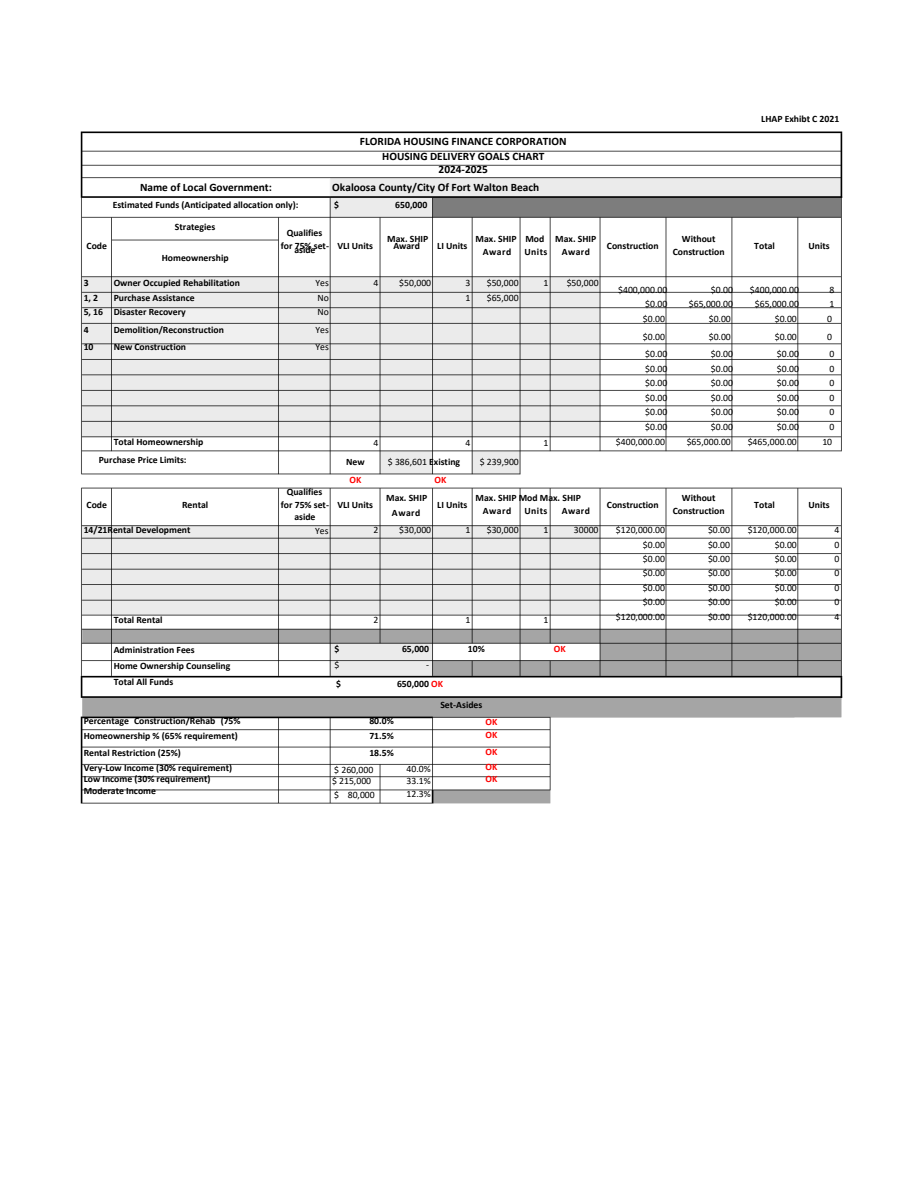
<style>
.page{position:relative;width:918px;height:1188px;background:#fff}
.page>*{position:absolute;margin:0;border:0;box-sizing:border-box;transform-origin:0 0}
.t1{font:700 11.4px/15.8px "Calibri";color:#000;text-align:center}
.t2{font:700 9.75px/14.7px "Calibri";color:#000}
.t3{font:9.75px/14.7px "Calibri";color:#000;text-align:right}
.t4{font:700 9.75px/13.5px "Calibri";letter-spacing:.01em;color:#f00}
.s1{color:#f00}
.s2{font-weight:700}
</style>
<div class="page">
<img style="left:80px;top:131px;width:763px;height:673px">
<p class="t1" style="left:140px;top:180px;width:133px">Name of Local Government:</p>
<h3 class="t1" style="left:360px;top:134px;width:208px">FLORIDA HOUSING FINANCE CORPORATION<br>HOUSING DELIVERY GOALS CHART</h3>
<h3 class="t1" style="left:332px;top:161px;width:208px;line-height:18.1px;text-align:left;text-indent:106px">2024-2025<br>Okaloosa County/City Of Fort Walton Beach</h3>
<p class="t2" style="left:113px;top:198px;width:187px">Estimated Funds (Anticipated allocation only):</p>
<p class="t2" style="left:334px;top:198px;width:6px">$</p>
<p class="t2" style="left:395px;top:198px;width:34px">650,000</p>
<p class="t2" style="left:175px;top:221px;width:42px">Strategies</p>
<p class="t2" style="left:287px;top:226px;width:37px">Qualifies</p>
<p class="t2" style="left:387px;top:232px;width:42px">Max. SHIP</p>
<p class="t2" style="left:393px;top:239px;width:28px">Award</p>
<p class="t2" style="left:476px;top:232px;width:122px">Max. SHIP Mod Max. SHIP</p>
<p class="t2" style="left:281px;top:239px;width:50px">for 75% set-</p>
<p class="t2" style="left:294px;top:244px;width:23px">aside</p>
<h2 class="t2" style="left:87px;top:239px;width:22px">Code</h2>
<p class="t2" style="left:337px;top:239px;width:37px">VLI Units</p>
<p class="t2" style="left:437px;top:239px;width:32px">LI Units</p>
<p class="t2" style="left:483px;top:245px;width:30px">Award</p>
<h4 class="t2" style="left:524px;top:245px;width:25px">Units</h4>
<h4 class="t2" style="left:562px;top:245px;width:30px">Award</h4>
<h4 class="t2" style="left:162px;top:251px;width:68px">Homeownership</h4>
<h4 class="t2" style="left:114px;top:276px;width:128px">Owner Occupied Rehabilitation<br>Purchase Assistance<br>Disaster Recovery</h4>
<h4 class="t2" style="left:114px;top:323px;width:112px;line-height:16.8px">Demolition/Reconstruction<br>New Construction</h4>
<h4 class="t3" style="left:374px;top:276px;width:6px">4</h4>
<h4 class="t3" style="left:399px;top:276px;width:33px">$50,000</h4>
<h4 class="t3" style="left:466px;top:276px;width:6px">3</h4>
<h4 class="t3" style="left:466px;top:291px;width:6px">1</h4>
<h4 class="t3" style="left:487px;top:276px;width:33px">$50,000</h4>
<p class="t3" style="left:487px;top:291px;width:33px">$65,000</p>
<p class="t3" style="left:543px;top:276px;width:6px">1</p>
<p class="t3" style="left:567px;top:276px;width:33px">$50,000</p>
<p class="t2" style="left:84px;top:276px;width:21px">3<br>1, 2<br>5, 16</p>
<p class="t2" style="left:84px;top:323px;width:11px;line-height:16.8px">4<br>10</p>
<h4 class="t3" style="left:316px;top:276px;width:15px">Yes</h4>
<h4 class="t3" style="left:317px;top:291px;width:13px">No</h4>
<h4 class="t3" style="left:317px;top:306px;width:13px">No</h4>
<h4 class="t3" style="left:316px;top:324px;width:15px">Yes</h4>
<h4 class="t3" style="left:316px;top:341px;width:15px">Yes</h4>
<h1 class="t2" style="left:114px;top:435px;width:91px">Total Homeownership</h1>
<h4 class="t2" style="left:99px;top:453px;width:89px">Purchase Price Limits:</h4>
<p class="t2" style="left:87px;top:498px;width:22px">Code</p>
<h4 class="t2" style="left:182px;top:498px;width:28px">Rental</h4>
<h4 class="t2" style="left:84px;top:524px;width:108px">14/21Rental Development</h4>
<h4 class="t2" style="left:114px;top:614px;width:50px">Total Rental</h4>
<h4 class="t2" style="left:114px;top:643px;width:118px;line-height:15.8px">Administration Fees<br>Home Ownership Counseling<br>Total All Funds</h4>
<h4 class="t2" style="left:84px;top:715px;width:158px">Percentage Construction/Rehab (75%<br>Homeownership % (65% requirement)</h4>
<h4 class="t2" style="left:84px;top:746px;width:150px">Rental Restriction (25%)<br>Very-Low Income (30% requirement)</h4>
<h4 class="t2" style="left:84px;top:773px;width:128px;line-height:12.3px">Low Income (30% requirement)<br>Moderate Income</h4>
<p class="t3" style="left:374px;top:436px;width:6px">4</p>
<p class="t3" style="left:466px;top:436px;width:6px">4</p>
<p class="t3" style="left:543px;top:436px;width:6px">1</p>
<h4 class="t2" style="left:287px;top:485px;width:37px">Qualifies</h4>
<h4 class="t2" style="left:281px;top:499px;width:50px;line-height:12.3px;text-align:center">for 75% set&shy;aside</h4>
<h4 class="t3" style="left:315px;top:524px;width:15px">Yes</h4>
<p class="t2" style="left:346px;top:453px;width:20px;line-height:18px;text-align:center">New<br><span class="s1">OK</span></p>
<p class="t3" style="left:388px;top:455px;width:74px">$ 386,601 <span class="s2">Existing</span></p>
<p class="t3" style="left:480px;top:455px;width:41px">$ 239,900</p>
<p class="t4" style="left:434px;top:473px;width:13px">OK</p>
<p class="t2" style="left:386px;top:492px;width:42px">Max. SHIP</p>
<p class="t2" style="left:392px;top:506px;width:30px">Award</p>
<p class="t2" style="left:337px;top:498px;width:37px">VLI Units</p>
<h4 class="t2" style="left:437px;top:498px;width:32px">LI Units</h4>
<p class="t2" style="left:476px;top:492px;width:107px">Max. SHIP Mod Max. SHIP</p>
<p class="t2" style="left:483px;top:504px;width:30px">Award</p>
<p class="t2" style="left:524px;top:504px;width:25px">Units</p>
<p class="t2" style="left:562px;top:504px;width:30px">Award</p>
<h3 class="t3" style="left:374px;top:524px;width:6px">2</h3>
<p class="t3" style="left:399px;top:524px;width:33px">$30,000</p>
<p class="t3" style="left:466px;top:524px;width:6px">1</p>
<p class="t3" style="left:487px;top:524px;width:33px">$30,000</p>
<p class="t3" style="left:543px;top:524px;width:6px">1</p>
<p class="t3" style="left:574px;top:524px;width:26px">30000</p>
<h4 class="t3" style="left:374px;top:614px;width:6px">2</h4>
<h4 class="t3" style="left:466px;top:614px;width:6px">1</h4>
<h4 class="t3" style="left:543px;top:614px;width:6px">1</h4>
<h4 class="t2" style="left:334px;top:643px;width:6px">$</h4>
<h4 class="t3" style="left:334px;top:658px;width:6px">$</h4>
<h4 class="t2" style="left:402px;top:643px;width:29px">65,000</h4>
<h4 class="t3" style="left:426px;top:658px;width:4px">-</h4>
<p class="t2" style="left:468px;top:643px;width:18px">10%</p>
<h4 class="t2" style="left:336px;top:677px;width:6px">$</h4>
<h4 class="t2" style="left:397px;top:677px;width:48px">650,000 <span class="s1">OK</span></h4>
<h4 class="t2" style="left:440px;top:698px;width:44px">Set-Asides</h4>
<h4 class="t2" style="left:369px;top:715px;width:26px">80.0%<br>71.5%</h4>
<h4 class="t2" style="left:369px;top:746px;width:26px">18.5%</h4>
<h4 class="t3" style="left:334px;top:763px;width:41px">$ 260,000</h4>
<h4 class="t3" style="left:332px;top:774px;width:41px">$ 215,000</h4>
<h4 class="t3" style="left:334px;top:788px;width:6px">$</h4>
<h4 class="t3" style="left:348px;top:788px;width:29px">80,000</h4>
<h4 class="t3" style="left:407px;top:763px;width:26px;line-height:12.3px;text-align:justify">40.0% 33.1% 12.3%</h4>
<h4 class="t4" style="left:485px;top:715px;width:13px">OK<br>OK</h4>
<h4 class="t4" style="left:485px;top:745px;width:13px;line-height:14.7px">OK<br>OK</h4>
<h4 class="t4" style="left:485px;top:773px;width:13px">OK</h4>
<h4 class="t4" style="left:554px;top:643px;width:13px">OK</h4>
<p class="t2" style="left:682px;top:232px;width:35px">Without</p>
<p class="t2" style="left:673px;top:245px;width:53px">Construction</p>
<p class="t2" style="left:607px;top:239px;width:53px">Construction</p>
<p class="t3" style="left:643px;top:283px;width:26px;text-align:justify;text-indent:-25px">$400,000.00 $0.00 $0.00</p>
<p class="t3" style="left:643px;top:330px;width:24px">$0.00</p>
<p class="t3" style="left:616px;top:347px;width:53px">$0.00<br>$0.00<br>$0.00<br>$0.00<br>$0.00<br>$0.00 $400,000.00</p>
<p class="t3" style="left:689px;top:283px;width:46px">$0.00 $65,000.00 $0.00</p>
<p class="t3" style="left:709px;top:330px;width:24px">$0.00</p>
<p class="t3" style="left:687px;top:347px;width:48px">$0.00 $0.00 $0.00 $0.00 $0.00 $0.00 $65,000.00</p>
<p class="t2" style="left:607px;top:498px;width:53px">Construction</p>
<p class="t3" style="left:616px;top:524px;width:51px">$120,000.00</p>
<p class="t3" style="left:643px;top:538px;width:24px">$0.00</p>
<p class="t3" style="left:643px;top:552px;width:24px">$0.00</p>
<p class="t3" style="left:643px;top:566px;width:24px">$0.00</p>
<p class="t3" style="left:643px;top:581px;width:24px">$0.00</p>
<p class="t3" style="left:643px;top:596px;width:24px">$0.00</p>
<p class="t3" style="left:616px;top:610px;width:51px">$120,000.00</p>
<p class="t2" style="left:682px;top:492px;width:35px">Without</p>
<p class="t2" style="left:673px;top:504px;width:53px">Construction</p>
<p class="t3" style="left:708px;top:524px;width:24px">$0.00</p>
<p class="t3" style="left:708px;top:538px;width:24px">$0.00</p>
<p class="t3" style="left:708px;top:552px;width:24px">$0.00</p>
<p class="t3" style="left:708px;top:566px;width:24px">$0.00</p>
<p class="t3" style="left:708px;top:581px;width:24px">$0.00</p>
<p class="t3" style="left:708px;top:596px;width:24px">$0.00</p>
<p class="t3" style="left:708px;top:610px;width:24px">$0.00</p>
<h3 class="t2" style="left:761px;top:113px;width:80px">LHAP Exhibt C 2021</h3>
<p class="t2" style="left:754px;top:239px;width:22px">Total</p>
<p class="t3" style="left:750px;top:283px;width:51px">$400,000.00 $65,000.00 $0.00</p>
<p class="t3" style="left:775px;top:330px;width:24px">$0.00</p>
<p class="t3" style="left:748px;top:347px;width:53px">$0.00<br>$0.00<br>$0.00<br>$0.00<br>$0.00<br>$0.00 $465,000.00</p>
<h4 class="t2" style="left:809px;top:239px;width:23px">Units</h4>
<p class="t3" style="left:827px;top:283px;width:9px;text-align:justify">8<br>1<br>0</p>
<h3 class="t3" style="left:827px;top:330px;width:6px">0</h3>
<p class="t3" style="left:822px;top:347px;width:14px">0<br>0<br>0<br>0<br>0<br>0<br>10</p>
<p class="t2" style="left:754px;top:498px;width:22px">Total</p>
<p class="t3" style="left:748px;top:524px;width:51px">$120,000.00</p>
<p class="t3" style="left:775px;top:538px;width:24px">$0.00</p>
<p class="t3" style="left:775px;top:552px;width:24px">$0.00</p>
<p class="t3" style="left:775px;top:566px;width:24px">$0.00</p>
<h4 class="t3" style="left:775px;top:581px;width:24px">$0.00</h4>
<p class="t3" style="left:775px;top:596px;width:24px">$0.00</p>
<p class="t3" style="left:748px;top:610px;width:51px">$120,000.00</p>
<p class="t2" style="left:809px;top:498px;width:23px">Units</p>
<h4 class="t3" style="left:834px;top:524px;width:6px">4</h4>
<h4 class="t3" style="left:834px;top:538px;width:6px">0</h4>
<h4 class="t3" style="left:834px;top:552px;width:6px">0</h4>
<p class="t3" style="left:834px;top:566px;width:6px">0</p>
<p class="t3" style="left:834px;top:581px;width:6px">0</p>
<p class="t3" style="left:834px;top:596px;width:6px">0</p>
<p class="t3" style="left:834px;top:610px;width:6px">4</p>
</div>
